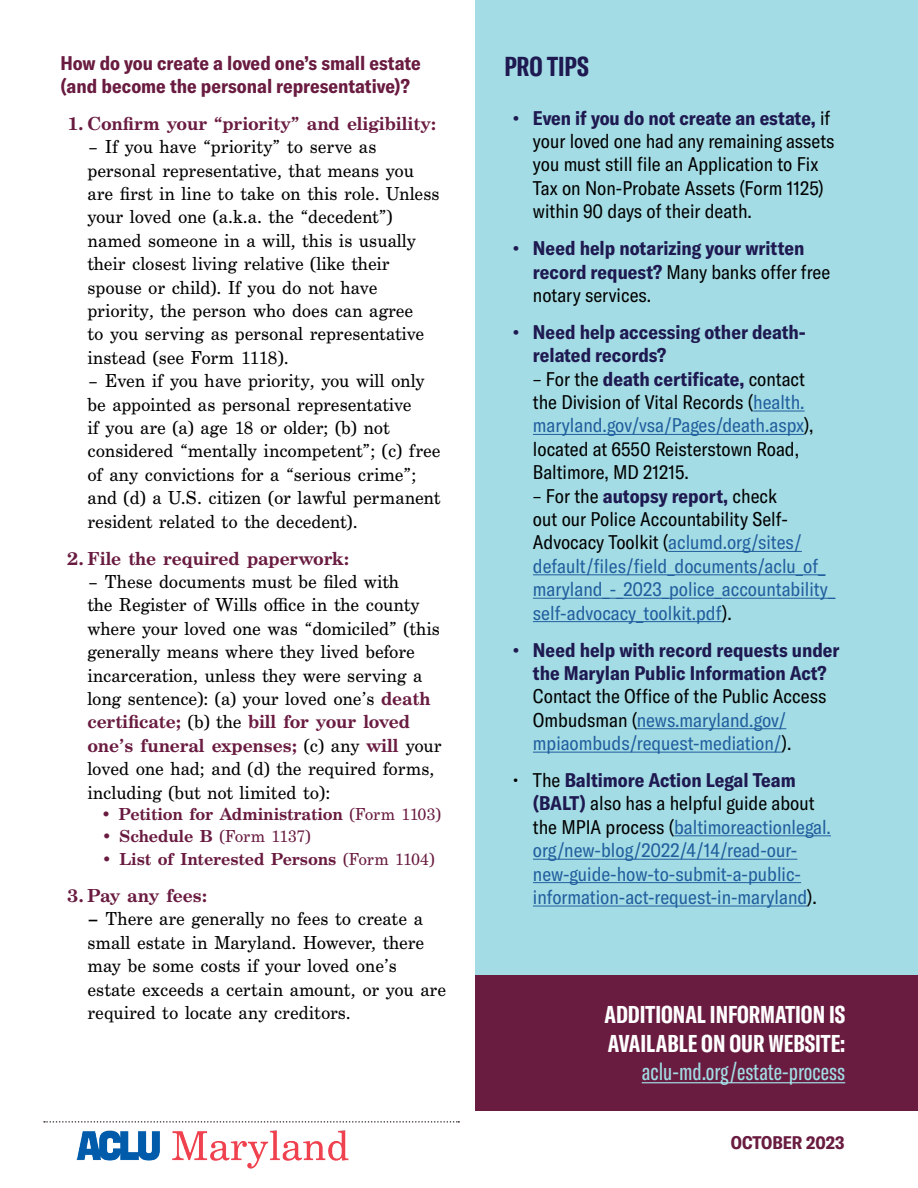
<style>
.page{position:relative;width:918px;height:1188px;background:#fff}
.page>*{position:absolute;margin:0;border:0;box-sizing:border-box;transform-origin:0 0}
.t1{font:700 extra-condensed 27px "GT America";color:#1e1951}
.t2{font:700 extra-condensed 24px/28.8px "GT America";color:#fff}
.t3{font:extra-condensed 24px "GT America";color:#a3dce4}
.t4{font:19.5px/23.4px "Century Schoolbook FS";color:#000}
.t5{font:condensed 19.5px/23.4px "GT America";color:#215e9e}
.t6{font:condensed 19.5px/23.4px "GT America";color:#000}
.t7{font:700 condensed 19.5px/23.4px "GT America";color:#1e1951}
.t8{font:700 19.5px "Century Schoolbook FS";color:#691b40}
.t9{font:700 condensed 19.5px/23.4px "GT America";color:#691b40}
.t10{font:700 18px "Century Schoolbook FS";color:#691b40}
.t11{font:700 condensed 18px "GT America";color:#691b40}
.s1{font-weight:700;color:#691b40}
.s2{font-weight:400}
.s3{font-weight:700}
.s4{font-weight:700;color:#1e1951}
.s5{font-weight:400;color:#000}
.s6{color:#215e9e}
.s7{color:#000}
</style>
<div class="page">
<div style="left:476px;top:975px;width:442px;height:135px;background:#691b40"></div>
<hr style="left:642px;top:1082px;width:203px;height:1px;background:#a3dce4">
<div style="left:476px;top:0;width:442px;height:975px;background:#a3dce4"></div>
<hr style="left:753px;top:411px;width:52px;height:1px;background:#215e9e">
<hr style="left:533px;top:434px;width:271px;height:1px;background:#215e9e">
<hr style="left:668px;top:551px;width:134px;height:1px;background:#215e9e">
<hr style="left:533px;top:574px;width:293px;height:1px;background:#215e9e">
<hr style="left:533px;top:598px;width:302px;height:1px;background:#215e9e">
<hr style="left:533px;top:621px;width:189px;height:1px;background:#215e9e">
<hr style="left:637px;top:728px;width:149px;height:1px;background:#215e9e">
<hr style="left:533px;top:752px;width:249px;height:1px;background:#215e9e">
<hr style="left:674px;top:835px;width:157px;height:1px;background:#215e9e">
<hr style="left:533px;top:859px;width:264px;height:1px;background:#215e9e">
<hr style="left:533px;top:882px;width:268px;height:1px;background:#215e9e">
<hr style="left:533px;top:906px;width:274px;height:1px;background:#215e9e">
<svg style="left:44px;top:1121px;width:415px;height:2px"></svg>
<img style="left:76px;top:1130px;width:273px;height:39px">
<p class="t9" style="left:60px;top:51px;width:362px">How do you create a loved one’s small estate (and become the personal representative)?</p>
<p class="t8" style="left:67px;top:113px;width:371px">1. Confirm your “priority” and eligibility:</p>
<p class="t4" style="left:87px;top:135px;width:354px">– If you have “priority” to serve as personal representative, that means you are first in line to take on this role. Unless your loved one (a.k.a. the “decedent”) named someone in a will, this is usually their closest living relative (like their spouse or child). If you do not have priority, the person who does can agree<br>to you serving as personal representative instead (see Form 1118).</p>
<p class="t4" style="left:87px;top:369px;width:355px">– Even if you have priority, you will only be appointed as personal representative<br>if you are (a) age 18 or older; (b) not considered “mentally incompetent”; (c) free of any convictions for a “serious crime”; and (d) a U.S. citizen (or lawful permanent resident related to the decedent).</p>
<p class="t8" style="left:67px;top:547px;width:284px">2. File the required paperwork:</p>
<p class="t4" style="left:87px;top:570px;width:356px">– These documents must be filed with<br>the Register of Wills office in the county where your loved one was “domiciled” (this generally means where they lived before incarceration, unless they were serving a long sentence): (a) your loved one’s <span class="s1">death certificate;</span> (b) the <span class="s1">bill for your loved one’s funeral expenses;</span> (c) any <span class="s1">will</span> your loved one had; and (d) the required forms, including (but not limited to):</p>
<p class="t10" style="left:100px;top:804px;width:343px">• Petition for Administration <span class="s2">(Form 1103)</span></p>
<p class="t10" style="left:101px;top:826px;width:212px">• Schedule B <span class="s2">(Form 1137)</span></p>
<p class="t10" style="left:101px;top:849px;width:336px">• List of Interested Persons <span class="s2">(Form 1104)</span></p>
<p class="t8" style="left:67px;top:885px;width:142px">3. Pay any fees:</p>
<p class="t4" style="left:87px;top:908px;width:360px"><span class="s3">–</span> There are generally no fees to create a small estate in Maryland. However, there may be some costs if your loved one’s estate exceeds a certain amount, or you are required to locate any creditors.</p>
<h1 class="t1" style="left:504px;top:50px;width:86px">PRO TIPS</h1>
<p class="t6" style="left:533px;top:106px;width:303px;text-indent:-20px"><span class="s4">• Even if you do not create an estate,</span> if your loved one had any remaining assets you must still file an Application to Fix Tax on Non-Probate Assets (Form 1125) within 90 days of their death.</p>
<p class="t7" style="left:533px;top:236px;width:299px;text-indent:-20px">• Need help notarizing your written record request? <span class="s5">Many banks offer free notary services.</span></p>
<p class="t7" style="left:533px;top:320px;width:275px;text-indent:-20px">• Need help accessing other death&shy;related records?</p>
<p class="t6" style="left:533px;top:367px;width:282px">– For the <span class="s4">death certificate,</span> contact the Division of Vital Records (<span class="s6">health. maryland.gov/vsa/Pages/death.aspx</span>), located at 6550 Reisterstown Road, Baltimore, MD 21215.</p>
<p class="t5" style="left:533px;top:484px;width:304px"><span class="s7">– For the</span> <span class="s4">autopsy report,</span> <span class="s7">check<br>out our Police Accountability Self-Advocacy Toolkit (</span>aclumd.org/sites/ default/files/field_documents/aclu_of_ maryland_-_2023_police_accountability_ self-advocacy_toolkit.pdf<span class="s7">).</span></p>
<p class="t7" style="left:513px;top:638px;width:328px;text-align:center">• Need help with record requests under the Marylan Public Information Act?</p>
<p class="t5" style="left:533px;top:685px;width:295px"><span class="s7">Contact the Office of the Public Access<br>Ombudsman (</span>news.maryland.gov/ mpiaombuds/request-mediation/<span class="s7">).</span></p>
<p class="t5" style="left:533px;top:769px;width:300px;text-indent:-20px"><span class="s7">• The</span> <span class="s4">Baltimore Action Legal Team (BALT)</span> <span class="s7">also has a helpful guide about the MPIA process (</span>baltimoreactionlegal. org/new-blog/2022/4/14/read-our&shy;new-guide-how-to-submit-a-public&shy;information-act-request-in-maryland<span class="s7">).</span></p>
<p class="t2" style="left:604px;top:1000px;width:242px">ADDITIONAL INFORMATION IS<br>AVAILABLE ON OUR WEBSITE:</p>
<p class="t3" style="left:642px;top:1058px;width:205px">aclu-md.org/estate-process</p>
<p class="t11" style="left:731px;top:1132px;width:115px">OCTOBER 2023</p>
</div>
